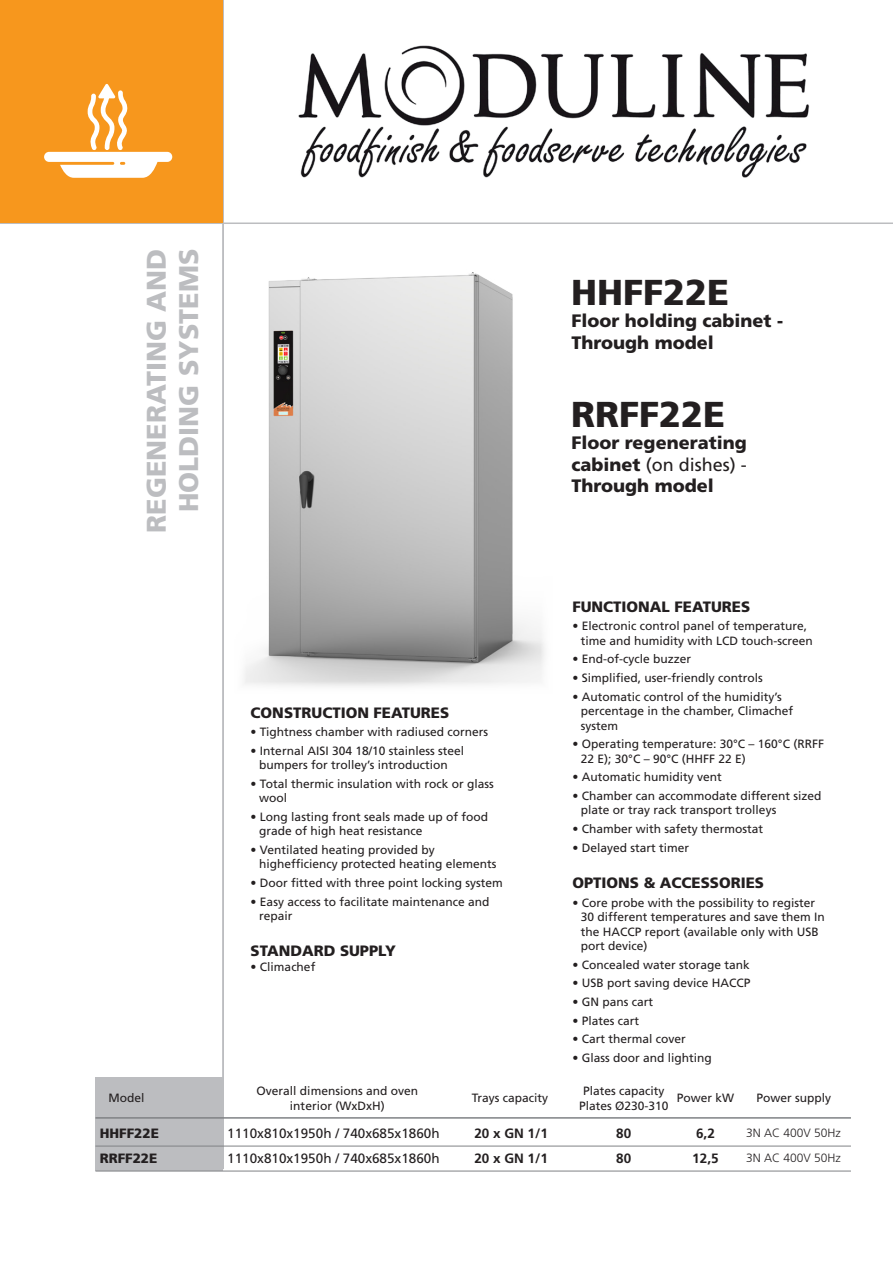
<style>
.page{position:relative;width:893px;height:1263px;background:#fff}
.page>*{position:absolute;margin:0;border:0;box-sizing:border-box;transform-origin:0 0}
.Codice{font:900 36px "Frutiger";color:#231f20}
.t1{font:900 27px/32.4px "Frutiger";color:#bcbdc0;text-align:right}
.t2{font:900 18px "Frutiger";color:#231f20}
.t3{font:18px "Frutiger";color:#231f20}
.t4{font:900 15px "Frutiger";color:#231f20}
.t5{font:13.5px "Frutiger";color:#231f20}
.t6{font:700 13.5px "Frutiger";color:#231f20}
.t7{font:900 13.5px "Frutiger";color:#231f20}
.t8{font:12px/14.4px "Frutiger";color:#231f20}
.t9{font:300 12px "Frutiger";color:#231f20}
.s1{font-weight:900}
</style>
<div class="page">
<img style="left:244px;top:272px;width:301px;height:415px">
<hr style="left:0;top:222px;width:893px;height:2px;background:#bcbdc0">
<hr style="left:222px;top:0;width:2px;height:1147px;background:#bcbdc0">
<div style="left:95px;top:1077px;width:128px;height:94px;background:#bcbdc0"></div>
<hr style="left:95px;top:1117px;width:756px;height:2px;background:#808285">
<hr style="left:95px;top:1171px;width:756px;height:1px;background:#808285">
<hr style="left:95px;top:1146px;width:756px;height:1px;background:#808285">
<div style="left:0;top:0;width:222px;height:222px;background:#f7971d"></div>
<svg style="left:44px;top:84px;width:128px;height:94px"></svg>
<img style="left:298px;top:45px;width:512px;height:133px">
<h2 class="t1" style="left:140px;top:533px;width:286px;rotate:-90deg">REGENERATING AND<br>HOLDING SYSTEMS</h2>
<p class="t4" style="left:251px;top:703px;width:200px">CONSTRUCTION FEATURES</p>
<p class="t8" style="left:251px;top:725px;width:239px">• Tightness chamber with radiused corners</p>
<p class="t8" style="left:259px;top:743px;width:206px;text-indent:-9px">• Internal AISI 304 18/10 stainless steel bumpers for trolley’s introduction</p>
<p class="t8" style="left:259px;top:776px;width:236px;text-indent:-9px">• Total thermic insulation with rock or glass wool</p>
<p class="t8" style="left:259px;top:809px;width:230px;text-indent:-9px">• Long lasting front seals made up of food grade of high heat resistance</p>
<p class="t8" style="left:259px;top:843px;width:239px;text-indent:-9px">• Ventilated heating provided by highefficiency protected heating elements</p>
<p class="t8" style="left:251px;top:876px;width:254px">• Door fitted with three point locking system</p>
<p class="t8" style="left:259px;top:894px;width:232px;text-indent:-9px">• Easy access to facilitate maintenance and repair</p>
<p class="t4" style="left:251px;top:942px;width:147px">STANDARD SUPPLY</p>
<p class="t8" style="left:251px;top:959px;width:66px">• Climachef</p>
<p class="Codice" style="left:571px;top:271px;width:160px">HHFF22E</p>
<p class="t2" style="left:571px;top:310px;width:213px">Floor holding cabinet -</p>
<p class="t2" style="left:571px;top:332px;width:144px">Through model</p>
<p class="Codice" style="left:571px;top:393px;width:156px">RRFF22E</p>
<p class="t2" style="left:571px;top:432px;width:177px">Floor regenerating</p>
<p class="t3" style="left:571px;top:454px;width:177px"><span class="s1">cabinet</span> (on dishes) -</p>
<p class="t2" style="left:571px;top:475px;width:144px">Through model</p>
<p class="t4" style="left:572px;top:597px;width:179px">FUNCTIONAL FEATURES</p>
<p class="t8" style="left:581px;top:619px;width:234px;text-indent:-9px">• Electronic control panel of temperature, time and humidity with LCD touch-screen</p>
<p class="t8" style="left:572px;top:652px;width:120px">• End-of-cycle buzzer</p>
<p class="t8" style="left:572px;top:671px;width:192px">• Simplified, user-friendly controls</p>
<p class="t8" style="left:581px;top:689px;width:214px;text-indent:-9px">• Automatic control of the humidity’s percentage in the chamber, Climachef system</p>
<p class="t8" style="left:581px;top:737px;width:245px;text-indent:-9px">• Operating temperature: 30°C – 160°C (RRFF<br>22 E); 30°C – 90°C (HHFF 22 E)</p>
<p class="t8" style="left:572px;top:770px;width:151px">• Automatic humidity vent</p>
<p class="t8" style="left:581px;top:788px;width:242px;text-indent:-9px">• Chamber can accommodate different sized plate or tray rack transport trolleys</p>
<p class="t8" style="left:572px;top:821px;width:192px">• Chamber with safety thermostat</p>
<p class="t8" style="left:572px;top:840px;width:118px">• Delayed start timer</p>
<p class="t4" style="left:572px;top:874px;width:193px">OPTIONS &amp; ACCESSORIES</p>
<p class="t8" style="left:581px;top:895px;width:245px;text-indent:-9px">• Core probe with the possibility to register 30 different temperatures and save them In the HACCP report (available only with USB port device)</p>
<p class="t8" style="left:572px;top:957px;width:179px">• Concealed water storage tank</p>
<p class="t8" style="left:572px;top:976px;width:180px">• USB port saving device HACCP</p>
<p class="t8" style="left:572px;top:994px;width:82px">• GN pans cart</p>
<p class="t8" style="left:572px;top:1013px;width:68px">• Plates cart</p>
<p class="t8" style="left:572px;top:1032px;width:115px">• Cart thermal cover</p>
<p class="t8" style="left:572px;top:1050px;width:141px">• Glass door and lighting</p>
<p class="t8" style="left:109px;top:1091px;width:37px">Model</p>
<p class="t8" style="left:257px;top:1084px;width:163px;text-align:center">Overall dimensions and oven interior (WxDxH)</p>
<p class="t8" style="left:677px;top:1091px;width:59px">Power kW</p>
<p class="t8" style="left:756px;top:1091px;width:76px">Power supply</p>
<p class="t8" style="left:579px;top:1084px;width:91px;text-align:center">Plates capacity<br>Plates Ø230-310</p>
<p class="t8" style="left:472px;top:1090px;width:78px">Trays capacity</p>
<p class="t7" style="left:100px;top:1124px;width:61px">HHFF22E</p>
<p class="t7" style="left:100px;top:1150px;width:59px">RRFF22E</p>
<p class="t5" style="left:227px;top:1125px;width:214px">1110x810x1950h / 740x685x1860h</p>
<p class="t5" style="left:227px;top:1150px;width:214px">1110x810x1950h / 740x685x1860h</p>
<p class="t6" style="left:474px;top:1125px;width:75px">20 x GN 1/1</p>
<p class="t6" style="left:474px;top:1150px;width:75px">20 x GN 1/1</p>
<p class="t6" style="left:616px;top:1125px;width:17px">80</p>
<p class="t6" style="left:616px;top:1150px;width:17px">80</p>
<p class="t6" style="left:696px;top:1125px;width:20px">6,2</p>
<p class="t6" style="left:692px;top:1150px;width:28px">12,5</p>
<p class="t9" style="left:746px;top:1126px;width:96px">3N AC 400V 50Hz</p>
<p class="t9" style="left:746px;top:1151px;width:96px">3N AC 400V 50Hz</p>
</div>
